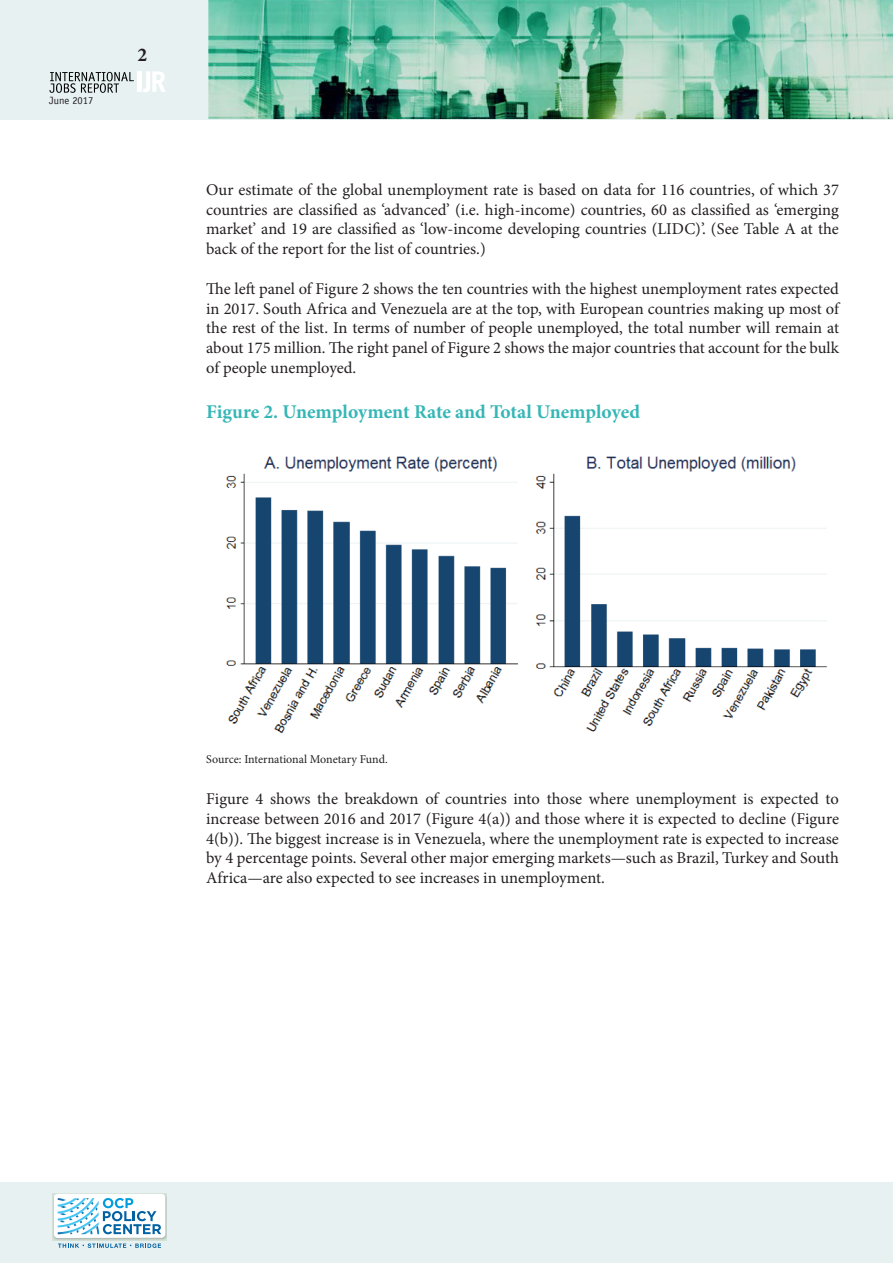
<style>
.page{position:relative;width:893px;height:1263px;background:#fff}
.page>*{position:absolute;margin:0;border:0;box-sizing:border-box;transform-origin:0 0}
.TItre{font:700 19.5px "Minion Pro";letter-spacing:-.005em;color:#36b6b6}
.t1{font:700 19.5px "Minion Pro";color:#231f20}
.TEXTE{font:16.5px/19.8px "Minion Pro";color:#231f20;text-align:justify}
.Source{font:12px "Minion Pro";letter-spacing:-.005em;color:#231f20}
.t2{font:10.5px "Officina Sans LT";color:#231f20}
</style>
<div class="page">
<div style="left:0;top:1182px;width:893px;height:81px;background:#e7f1f2"></div>
<div style="left:0;top:0;width:893px;height:119px;background:#e7f1f2"></div>
<img style="left:208px;top:0;width:685px;height:119px">
<img style="left:52px;top:1193px;width:115px;height:48px">
<div style="left:54px;top:1194px;width:111px;height:44px;background:#fff;border-radius:4px"></div>
<svg style="left:58px;top:1198px;width:103px;height:36px"></svg>
<svg style="left:58px;top:1243px;width:103px;height:5px"></svg>
<svg style="left:50px;top:72px;width:84px;height:21px"></svg>
<hr style="left:137px;top:71px;width:4px;height:21px;background:#fff">
<svg style="left:143px;top:71px;width:22px;height:21px"></svg>
<img style="left:226px;top:456px;width:601px;height:278px">
<p class="t2" style="left:49px;top:95px;width:46px">June 2017</p>
<p class="t1" style="left:137px;top:41px;width:11px">2</p>
<p class="TEXTE" style="left:206px;top:180px;width:634px">Our estimate of the global unemployment rate is based on data for 116 countries, of which 37 countries are classified as ‘advanced’ (i.e. high-income) countries, 60 as classified as ‘emerging market’ and 19 are classified as ‘low-income developing countries (LIDC)’. (See Table A at the back of the report for the list of countries.)</p>
<p class="TEXTE" style="left:206px;top:279px;width:634px">The left panel of Figure 2 shows the ten countries with the highest unemployment rates expected in 2017. South Africa and Venezuela are at the top, with European countries making up most of the rest of the list. In terms of number of people unemployed, the total number will remain at about 175 million. The right panel of Figure 2 shows the major countries that account for the bulk of people unemployed.</p>
<p class="TItre" style="left:206px;top:398px;width:436px">Figure 2. Unemployment Rate and Total Unemployed</p>
<p class="Source" style="left:206px;top:751px;width:183px">Source: International Monetary Fund.</p>
<p class="TEXTE" style="left:206px;top:789px;width:634px">Figure 4 shows the breakdown of countries into those where unemployment is expected to increase between 2016 and 2017 (Figure 4(a)) and those where it is expected to decline (Figure 4(b)). The biggest increase is in Venezuela, where the unemployment rate is expected to increase by 4 percentage points. Several other major emerging markets—such as Brazil, Turkey and South Africa—are also expected to see increases in unemployment.</p>
</div>
